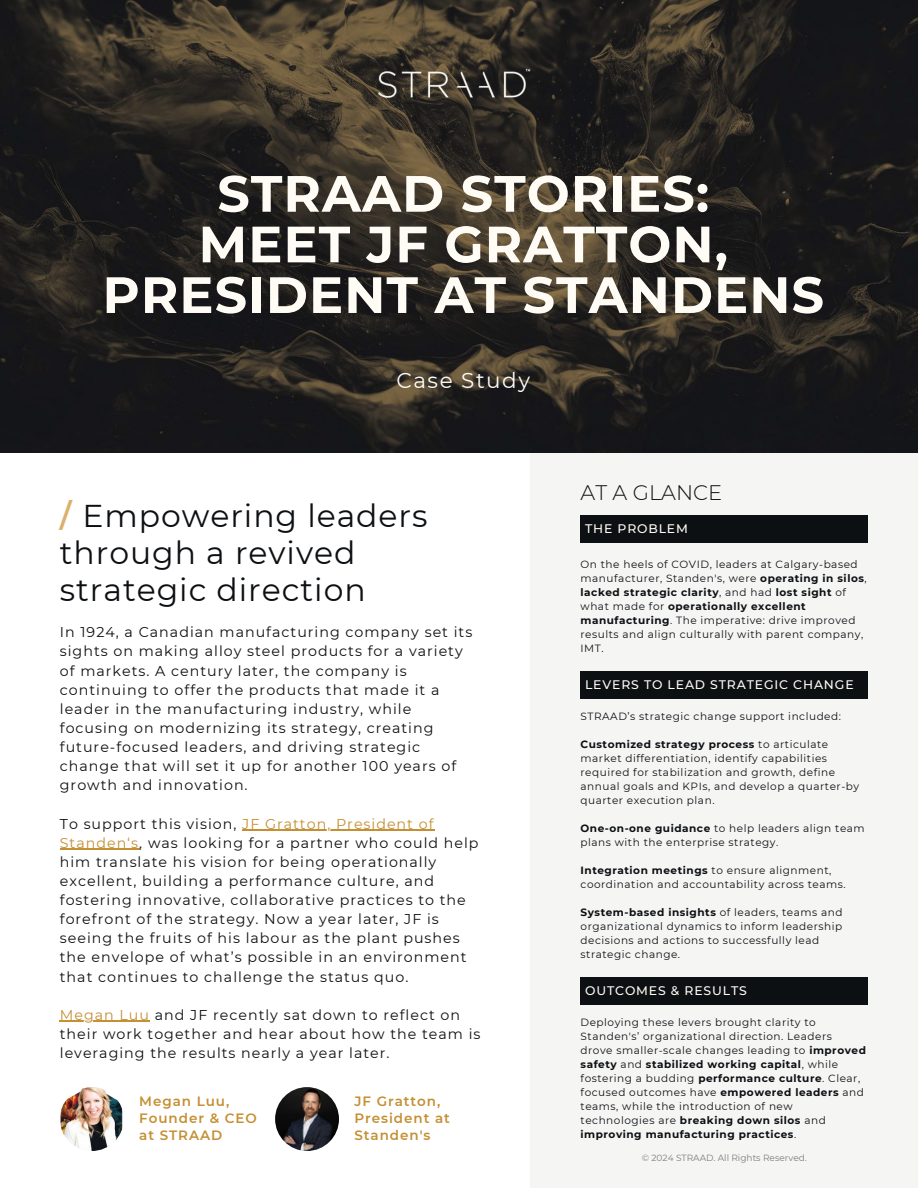
<style>
.page{position:relative;width:918px;height:1188px;background:#fff}
.page>*{position:absolute;margin:0;border:0;box-sizing:border-box;transform-origin:0 0}
.t1{font:700 51px/50.7px "Montserrat";letter-spacing:.02em;color:#fffcf6;text-align:center}
.t2{font:31.5px/37.2px "Montserrat";letter-spacing:.03em;color:#0d1013}
.t3{font:21.45px "Montserrat";letter-spacing:.07em;color:#fffcf6}
.t4{font:300 21px "Montserrat";color:#0d1013}
.t5{font:14.25px/19.2px "Montserrat";letter-spacing:.07em;color:#0d1013}
.t6{font:600 13.5px/16.8px "Montserrat";letter-spacing:.07em;color:#c58f33}
.t7{font:500 12.45px "Montserrat";letter-spacing:.07em;color:#fffcf6}
.t8{font:10.5px/14px "Montserrat";letter-spacing:.05em;color:#0d1013}
.t9{font:9px "Montserrat";color:#7f7f73}
.s1{font-weight:600;color:#dab26c}
.s2{color:#c58f33}
.s3{font-weight:700}
</style>
<div class="page">
<div style="left:531px;top:453px;width:387px;height:735px;background:#f5f5f4"></div>
<img style="left:0;top:0;width:918px;height:452px">
<img style="left:356px;top:46px;width:196px;height:75px">
<hr style="left:242px;top:830px;width:193px;height:1px;background:#c58f33">
<hr style="left:60px;top:849px;width:79px;height:1px;background:#c58f33">
<hr style="left:60px;top:1021px;width:90px;height:1px;background:#c58f33">
<div style="left:581px;top:515px;width:287px;height:28px;background:#0d1013"></div>
<div style="left:581px;top:671px;width:287px;height:28px;background:#0d1013"></div>
<div style="left:581px;top:977px;width:287px;height:28px;background:#0d1013"></div>
<img style="left:60px;top:1087px;width:64px;height:64px;border-radius:50%">
<img style="left:275px;top:1087px;width:64px;height:64px;border-radius:50%">
<h1 class="t1" style="left:102px;top:166px;width:723px">STRAAD STORIES:<br>MEET JF GRATTON,<br>PRESIDENT AT STANDENS</h1>
<h3 class="t3" style="left:396px;top:365px;width:135px">Case Study</h3>
<h2 class="t2" style="left:60px;top:496px;width:369px"><span class="s1">/</span> Empowering leaders through a revived strategic direction</h2>
<p class="t5" style="left:60px;top:622px;width:414px">In 1924, a Canadian manufacturing company set its sights on making alloy steel products for a variety of markets. A century later, the company is continuing to offer the products that made it a leader in the manufacturing industry, while focusing on modernizing its strategy, creating future-focused leaders, and driving strategic change that will set it up for another 100 years of growth and innovation.</p>
<p class="t5" style="left:60px;top:813px;width:420px">To support this vision, <span class="s2">JF Gratton, President of Standen‘s</span>, was looking for a partner who could help him translate his vision for being operationally excellent, building a performance culture, and fostering innovative, collaborative practices to the forefront of the strategy. Now a year later, JF is seeing the fruits of his labour as the plant pushes the envelope of what’s possible in an environment that continues to challenge the status quo.</p>
<h3 class="t5" style="left:60px;top:1005px;width:422px"><span class="s2">Megan Luu</span> and JF recently sat down to reflect on their work together and hear about how the team is leveraging the results nearly a year later.</h3>
<p class="t6" style="left:139px;top:1092px;width:119px">Megan Luu,<br>Founder &amp; CEO at STRAAD</p>
<p class="t6" style="left:355px;top:1092px;width:97px">JF Gratton,<br>President at<br>Standen's</p>
<h3 class="t4" style="left:581px;top:478px;width:143px">AT A GLANCE</h3>
<p class="t7" style="left:585px;top:520px;width:104px">THE PROBLEM</p>
<p class="t8" style="left:581px;top:556px;width:288px">On the heels of COVID, leaders at Calgary-based manufacturer, Standen's, were <span class="s3">operating in silos</span>, <span class="s3">lacked strategic clarity</span>, and had <span class="s3">lost sight</span> of what made for <span class="s3">operationally excellent manufacturing</span>. The imperative: drive improved results and align culturally with parent company, IMT.</p>
<p class="t7" style="left:585px;top:676px;width:270px">LEVERS TO LEAD STRATEGIC CHANGE</p>
<p class="t8" style="left:581px;top:709px;width:262px">STRAAD’s strategic change support included:</p>
<p class="t8" style="left:581px;top:737px;width:280px"><span class="s3">Customized strategy process</span> to articulate market differentiation, identify capabilities required for stabilization and growth, define annual goals and KPIs, and develop a quarter-by quarter execution plan.</p>
<p class="t8" style="left:581px;top:821px;width:286px"><span class="s3">One-on-one guidance</span> to help leaders align team plans with the enterprise strategy.</p>
<p class="t8" style="left:581px;top:863px;width:267px"><span class="s3">Integration meetings</span> to ensure alignment, coordination and accountability across teams.</p>
<p class="t8" style="left:581px;top:905px;width:263px"><span class="s3">System-based insights</span> of leaders, teams and organizational dynamics to inform leadership decisions and actions to successfully lead strategic change.</p>
<p class="t7" style="left:585px;top:982px;width:163px">OUTCOMES &amp; RESULTS</p>
<p class="t8" style="left:581px;top:1015px;width:287px">Deploying these levers brought clarity to Standen's’ organizational direction. Leaders drove smaller-scale changes leading to <span class="s3">improved safety</span> and <span class="s3">stabilized working capital</span>, while fostering a budding <span class="s3">performance culture</span>. Clear, focused outcomes have <span class="s3">empowered leaders</span> and teams, while the introduction of new technologies are <span class="s3">breaking down silos</span> and <span class="s3">improving manufacturing practices</span>.</p>
<p class="t9" style="left:642px;top:1151px;width:166px">© 2024 STRAAD. All Rights Reserved.</p>
</div>
